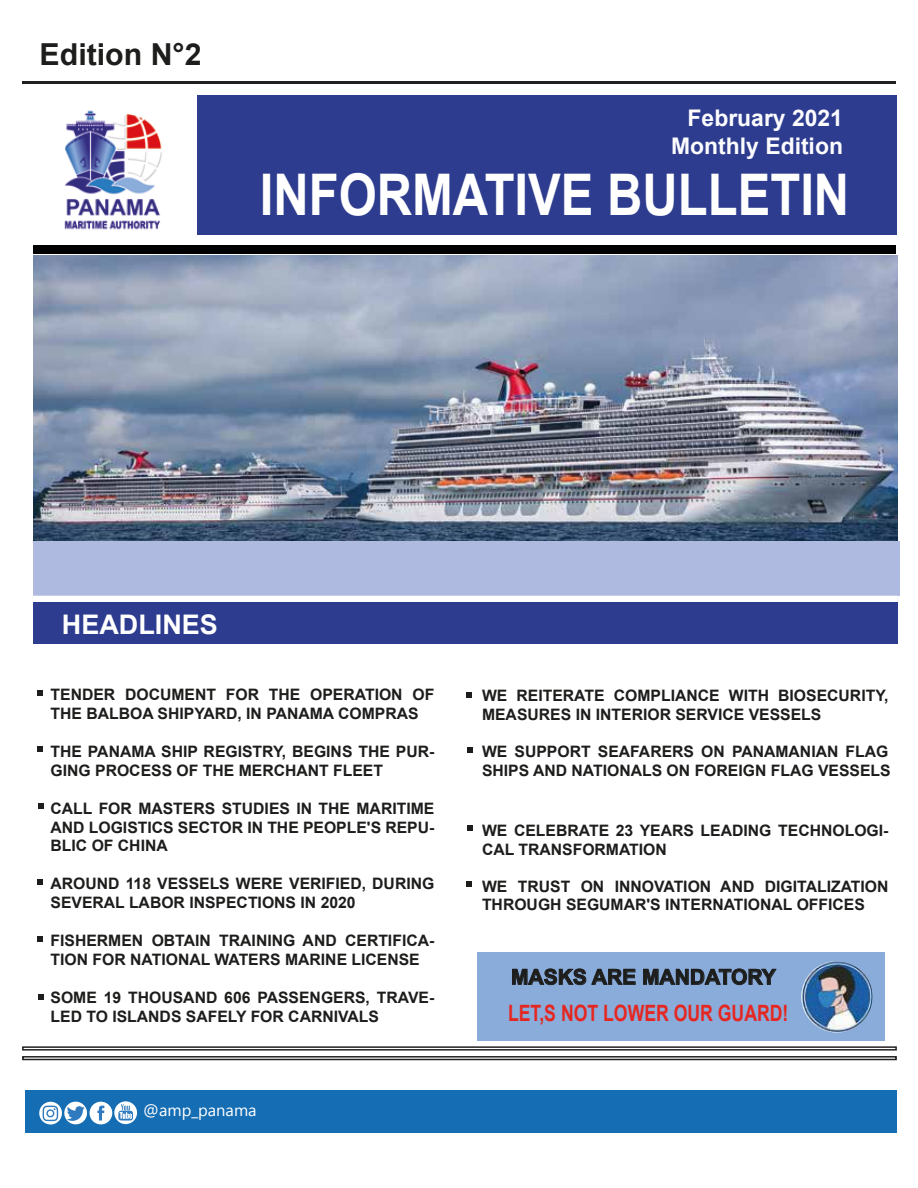
<style>
.page{position:relative;width:918px;height:1188px;background:#fff}
.page>*{position:absolute;margin:0;border:0;box-sizing:border-box;transform-origin:0 0}
.t1{font:700 57.45px "Arial";color:#fff;scale:.85 1}
.t2{font:700 30.3px "Arial";color:#1d1d1c}
.t3{font:700 27px "Arial";color:#fff}
.t4{font:700 22.95px/27.5px "Arial";color:#fcfcfe;text-align:right}
.t5{font:700 22.5px "Arial";color:#e52721;scale:.78 1}
.t6{font:700 21px "Arial";color:#1d1d1c}
.t7{font:16.5px "Gadugi";color:#fff}
.t8{font:700 15.75px/18.9px "Arial";color:#1d1d1c}
</style>
<div class="page">
<img style="left:34px;top:255px;width:864px;height:286px">
<div style="left:197px;top:95px;width:699px;height:140px;background:#2d3c8e"></div>
<hr style="left:23px;top:81px;width:873px;height:3px;background:#221f20">
<div style="left:22px;top:1046px;width:875px;height:5px;border:2px solid #221f20"></div>
<div style="left:22px;top:1056px;width:875px;height:4px;border:2px solid #221f20"></div>
<div style="left:34px;top:245px;width:862px;height:9px;background:#000100"></div>
<div style="left:33px;top:541px;width:866px;height:55px;background:#afbae0"></div>
<div style="left:25px;top:1090px;width:871px;height:43px;background:#156db3"></div>
<div style="left:64px;top:1102px;width:23px;height:22px;background:#fff;border-radius:50%"></div>
<svg style="left:67px;top:1106px;width:18px;height:15px"></svg>
<div style="left:90px;top:1102px;width:22px;height:22px;background:#fff;border-radius:50%"></div>
<svg style="left:97px;top:1106px;width:7px;height:15px"></svg>
<svg style="left:39px;top:1102px;width:23px;height:23px"></svg>
<svg style="left:43px;top:1106px;width:15px;height:15px"></svg>
<svg style="left:114px;top:1101px;width:23px;height:23px"></svg>
<svg style="left:118px;top:1104px;width:15px;height:17px"></svg>
<div style="left:33px;top:602px;width:865px;height:42px;background:#2d3c8e"></div>
<svg style="left:37px;top:690px;width:6px;height:6px"></svg>
<svg style="left:38px;top:746px;width:5px;height:6px"></svg>
<svg style="left:38px;top:803px;width:5px;height:6px"></svg>
<div style="left:477px;top:953px;width:408px;height:88px;background:#8aacdb"></div>
<svg style="left:512px;top:969px;width:124px;height:16px"></svg>
<svg style="left:643px;top:969px;width:134px;height:16px"></svg>
<img style="left:801px;top:961px;width:72px;height:72px;border-radius:36px">
<svg style="left:37px;top:879px;width:6px;height:6px"></svg>
<svg style="left:37px;top:936px;width:6px;height:6px"></svg>
<svg style="left:467px;top:692px;width:5px;height:6px"></svg>
<svg style="left:467px;top:747px;width:6px;height:6px"></svg>
<svg style="left:467px;top:825px;width:6px;height:6px"></svg>
<svg style="left:467px;top:881px;width:5px;height:6px"></svg>
<img style="left:64px;top:110px;width:98px;height:120px">
<svg style="left:39px;top:995px;width:5px;height:5px"></svg>
<h2 class="t2" style="left:40px;top:33px;width:163px">Edition N°2</h2>
<h3 class="t4" style="left:671px;top:105px;width:173px">February 2021<br>Monthly Edition</h3>
<h1 class="t1" style="left:260px;top:154px;width:695px">INFORMATIVE BULLETIN</h1>
<h3 class="t3" style="left:62px;top:606px;width:158px">HEADLINES</h3>
<p class="t8" style="left:51px;top:685px;width:385px">TENDER DOCUMENT FOR THE OPERATION OF<br>THE BALBOA SHIPYARD, IN PANAMA COMPRAS</p>
<p class="t8" style="left:51px;top:742px;width:385px">THE PANAMA SHIP REGISTRY, BEGINS THE PUR-<br>GING PROCESS OF THE MERCHANT FLEET</p>
<p class="t8" style="left:51px;top:799px;width:385px;text-align:justify">CALL FOR MASTERS STUDIES IN THE MARITIME AND LOGISTICS SECTOR IN THE PEOPLE'S REPU-BLIC OF CHINA</p>
<p class="t8" style="left:51px;top:874px;width:385px">AROUND 118 VESSELS WERE VERIFIED, DURING<br>SEVERAL LABOR INSPECTIONS IN 2020</p>
<p class="t8" style="left:51px;top:931px;width:385px">FISHERMEN OBTAIN TRAINING AND CERTIFICA-<br>TION FOR NATIONAL WATERS MARINE LICENSE</p>
<p class="t8" style="left:51px;top:988px;width:385px">SOME 19 THOUSAND 606 PASSENGERS, TRAVE-<br>LED TO ISLANDS SAFELY FOR CARNIVALS</p>
<p class="t7" style="left:143px;top:1101px;width:115px">@amp_panama</p>
<p class="t8" style="left:482px;top:686px;width:408px">WE REITERATE COMPLIANCE WITH BIOSECURITY,<br>MEASURES IN INTERIOR SERVICE VESSELS</p>
<p class="t8" style="left:482px;top:743px;width:410px">WE SUPPORT SEAFARERS ON PANAMANIAN FLAG<br>SHIPS AND NATIONALS ON FOREIGN FLAG VESSELS</p>
<p class="t8" style="left:482px;top:821px;width:408px">WE CELEBRATE 23 YEARS LEADING TECHNOLOGI-<br>CAL TRANSFORMATION</p>
<p class="t8" style="left:482px;top:877px;width:408px">WE TRUST ON INNOVATION AND DIGITALIZATION<br>THROUGH SEGUMAR'S INTERNATIONAL OFFICES</p>
<h3 class="t6" style="left:511px;top:962px;width:266px">MASKS ARE MANDATORY</h3>
<h3 class="t5" style="left:508px;top:997px;width:361px">LET,S NOT LOWER OUR GUARD!</h3>
</div>
